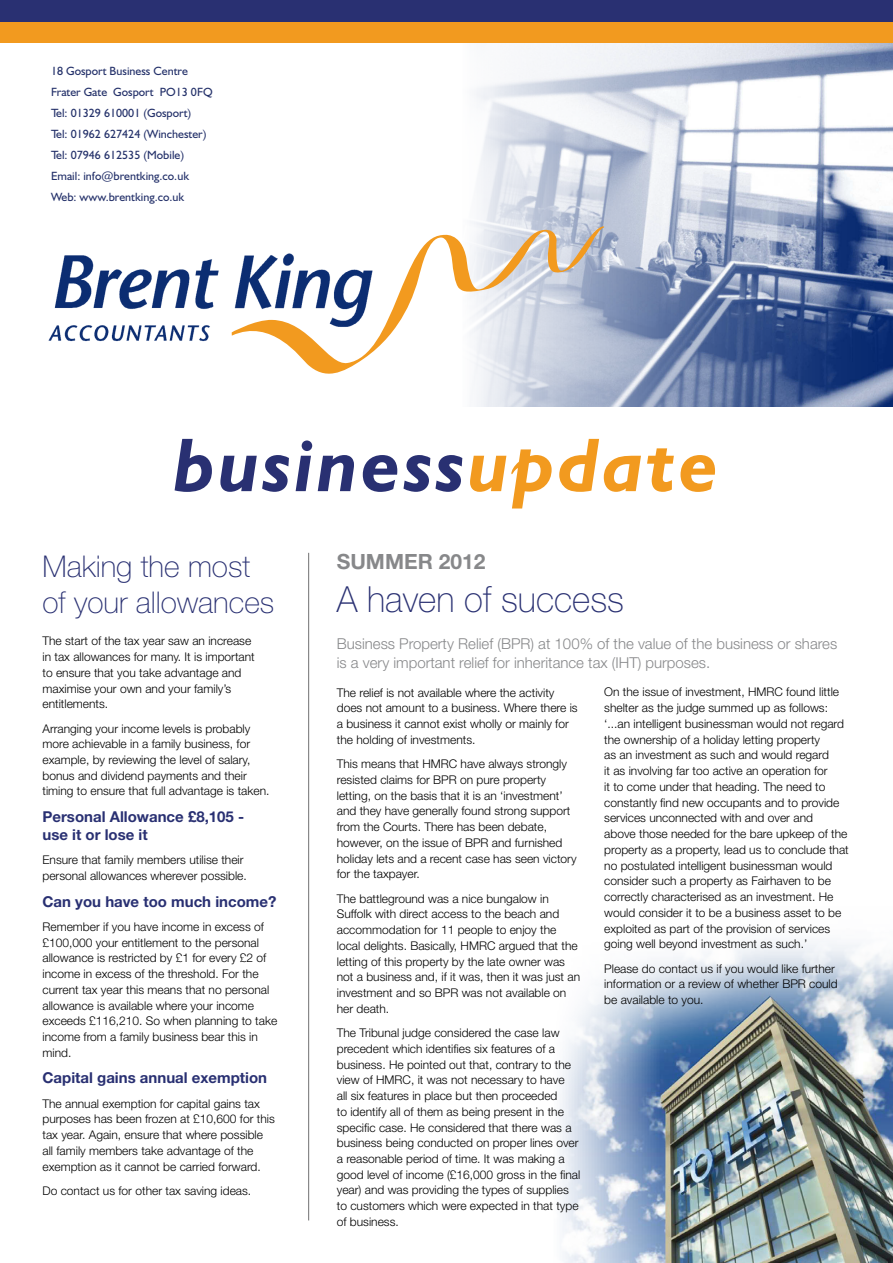
<style>
.page{position:relative;width:893px;height:1263px;background:#fff}
.page>*{position:absolute;margin:0;border:0;box-sizing:border-box;transform-origin:0 0}
.t1{font:italic 700 76.5px "Humanist 521 BT";letter-spacing:.05em;color:#293072}
.t2{font:100 36px "Helvetica Neue";color:#293072}
.t3{font:100 30px/36px "Helvetica Neue";color:#293072}
.t4{font:700 21px "Helvetica Neue";color:#87888a}
.t5{font:300 15px/19.5px "Helvetica Neue";color:#87888a}
.t6{font:700 15px/18px "Helvetica Neue";color:#293072}
.t7{font:300 12px/15.8px "Helvetica Neue";color:#000}
.t8{font:12px/21px "Humanist 521 BT";color:#24316a}
.s1{color:#f29a1f}
</style>
<div class="page">
<img style="left:472px;top:43px;width:421px;height:364px">
<div style="left:0;top:21px;width:893px;height:22px;background:#f29a1f"></div>
<div style="left:0;top:0;width:893px;height:21px;background:#293072"></div>
<img style="left:48px;top:255px;width:184px;height:87px">
<svg style="left:232px;top:226px;width:372px;height:155px"></svg>
<img style="left:560px;top:943px;width:333px;height:320px">
<hr style="left:308px;top:553px;width:1px;height:667px;background:#707172">
<p class="t8" style="left:51px;top:60px;width:163px">18 Gosport Business Centre<br>Frater Gate Gosport PO13 0FQ<br>Tel: 01329 610001 (Gosport)<br>Tel: 01962 627424 (Winchester)<br>Tel: 07946 612535 (Mobile)<br>Email: info@brentking.co.uk<br>Web: www.brentking.co.uk</p>
<h1 class="t1" style="left:175px;top:417px;width:545px">business<span class="s1">update</span></h1>
<h3 class="t3" style="left:43px;top:548px;width:233px">Making the most of your allowances</h3>
<p class="t7" style="left:43px;top:633px;width:214px">The start of the tax year saw an increase in tax allowances for many. It is important to ensure that you take advantage and maximise your own and your family’s entitlements.</p>
<p class="t7" style="left:43px;top:720px;width:228px">Arranging your income levels is probably more achievable in a family business, for example, by reviewing the level of salary, bonus and dividend payments and their timing to ensure that full advantage is taken.</p>
<p class="t6" style="left:43px;top:807px;width:203px">Personal Allowance £8,105 - use it or lose it</p>
<p class="t7" style="left:43px;top:852px;width:206px">Ensure that family members utilise their personal allowances wherever possible.</p>
<p class="t6" style="left:43px;top:892px;width:235px">Can you have too much income?</p>
<p class="t7" style="left:43px;top:918px;width:236px">Remember if you have income in excess of £100,000 your entitlement to the personal allowance is restricted by £1 for every £2 of income in excess of the threshold. For the current tax year this means that no personal allowance is available where your income exceeds £116,210. So when planning to take income from a family business bear this in mind.</p>
<p class="t6" style="left:43px;top:1069px;width:226px">Capital gains annual exemption</p>
<p class="t7" style="left:43px;top:1095px;width:234px">The annual exemption for capital gains tax purposes has been frozen at £10,600 for this tax year. Again, ensure that where possible all family members take advantage of the exemption as it cannot be carried forward.</p>
<p class="t7" style="left:43px;top:1182px;width:210px">Do contact us for other tax saving ideas.</p>
<h3 class="t4" style="left:337px;top:549px;width:150px">SUMMER 2012</h3>
<h2 class="t2" style="left:337px;top:579px;width:289px">A haven of success</h2>
<p class="t5" style="left:337px;top:633px;width:502px">Business Property Relief (BPR) at 100% of the value of the business or shares is a very important relief for inheritance tax (IHT) purposes.</p>
<p class="t7" style="left:337px;top:684px;width:242px">The relief is not available where the activity does not amount to a business. Where there is a business it cannot exist wholly or mainly for the holding of investments.</p>
<p class="t7" style="left:337px;top:756px;width:241px">This means that HMRC have always strongly resisted claims for BPR on pure property letting, on the basis that it is an ‘investment’ and they have generally found strong support from the Courts. There has been debate, however, on the issue of BPR and furnished holiday lets and a recent case has seen victory for the taxpayer.</p>
<p class="t7" style="left:337px;top:890px;width:245px">The battleground was a nice bungalow in Suffolk with direct access to the beach and accommodation for 11 people to enjoy the local delights. Basically, HMRC argued that the letting of this property by the late owner was not a business and, if it was, then it was just an investment and so BPR was not available on her death.</p>
<p class="t7" style="left:337px;top:1024px;width:245px">The Tribunal judge considered the case law precedent which identifies six features of a business. He pointed out that, contrary to the view of HMRC, it was not necessary to have<br>all six features in place but then proceeded<br>to identify all of them as being present in the specific case. He considered that there was a business being conducted on proper lines over a reasonable period of time. It was making a good level of income (£16,000 gross in the final year) and was providing the types of supplies to customers which were expected in that type of business.</p>
<p class="t7" style="left:604px;top:684px;width:246px">On the issue of investment, HMRC found little shelter as the judge summed up as follows: ‘...an intelligent businessman would not regard the ownership of a holiday letting property<br>as an investment as such and would regard<br>it as involving far too active an operation for<br>it to come under that heading. The need to constantly find new occupants and to provide services unconnected with and over and<br>above those needed for the bare upkeep of the property as a property, lead us to conclude that no postulated intelligent businessman would consider such a property as Fairhaven to be correctly characterised as an investment. He would consider it to be a business asset to be exploited as part of the provision of services going well beyond investment as such.’</p>
<p class="t7" style="left:604px;top:960px;width:235px">Please do contact us if you would like further information or a review of whether BPR could be available to you.</p>
</div>
